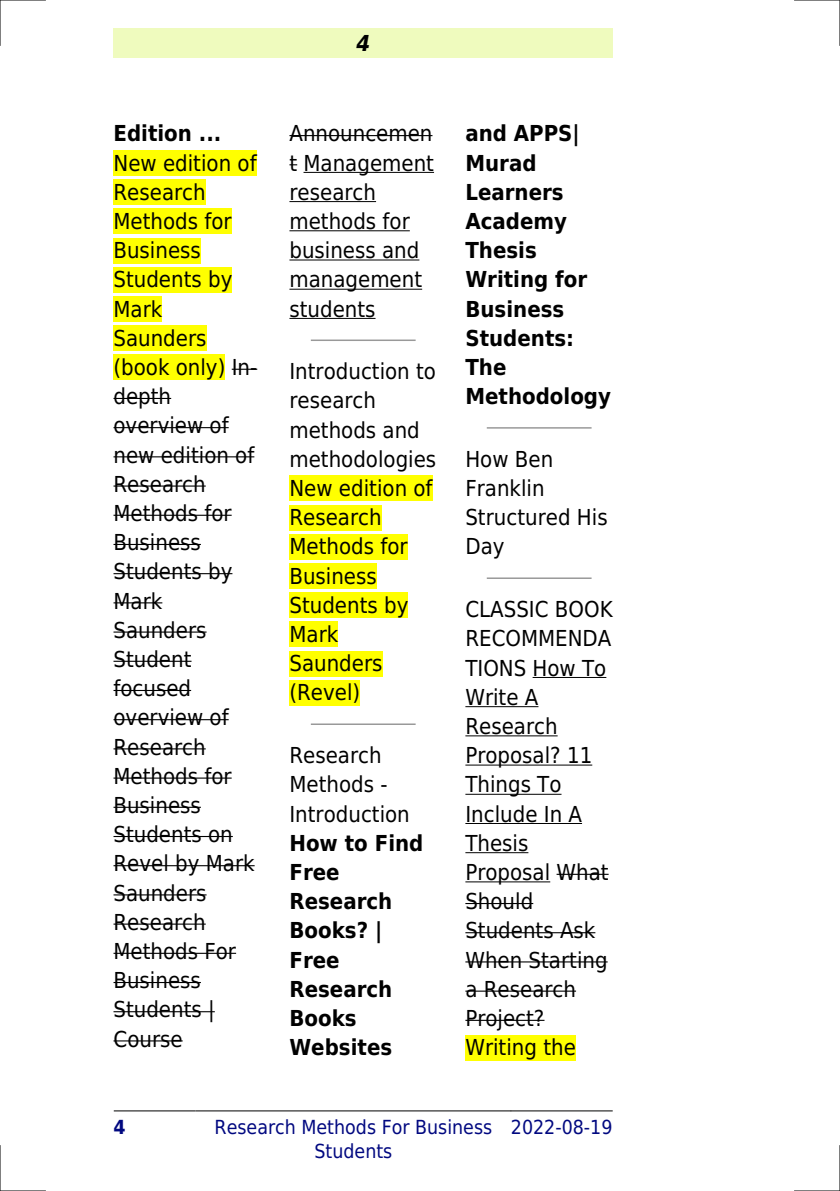
<style>
.page{position:relative;width:840px;height:1191px;background:#fff}
.page>*{position:absolute;margin:0;border:0;box-sizing:border-box;transform-origin:0 0}
.t1{font:22px/29.2px "DejaVu Sans Condensed";color:#000}
.t2{font:700 22px/29.2px "DejaVu Sans Condensed";color:#000}
.t3{font:italic 700 22px "DejaVu Sans Condensed";color:#000}
.t4{font:19.4px/23.2px "DejaVu Sans Condensed";color:#000880;text-align:center}
.t5{font:700 19.4px "DejaVu Sans Condensed";color:#000880}
</style>
<div class="page">
<div style="left:113px;top:28px;width:499px;height:30px;background:#effbbe"></div>
<hr style="left:114px;top:1110px;width:81px;height:1px;background:#000">
<hr style="left:196px;top:1110px;width:314px;height:1px;background:#000">
<hr style="left:511px;top:1110px;width:101px;height:1px;background:#000">
<div style="left:113px;top:150px;width:143px;height:26px;background:#ff0"></div>
<div style="left:113px;top:179px;width:93px;height:26px;background:#ff0"></div>
<div style="left:113px;top:208px;width:118px;height:26px;background:#ff0"></div>
<div style="left:113px;top:238px;width:88px;height:25px;background:#ff0"></div>
<div style="left:113px;top:267px;width:119px;height:25px;background:#ff0"></div>
<div style="left:113px;top:296px;width:49px;height:26px;background:#ff0"></div>
<div style="left:113px;top:325px;width:93px;height:26px;background:#ff0"></div>
<div style="left:113px;top:354px;width:112px;height:26px;background:#ff0"></div>
<svg style="left:231px;top:369px;width:26px;height:1px"></svg>
<hr style="left:113px;top:398px;width:58px;height:1px;background:#000">
<hr style="left:113px;top:427px;width:115px;height:1px;background:#000">
<hr style="left:113px;top:456px;width:141px;height:1px;background:#000">
<hr style="left:113px;top:485px;width:93px;height:1px;background:#000">
<hr style="left:113px;top:515px;width:118px;height:1px;background:#000">
<hr style="left:113px;top:544px;width:88px;height:1px;background:#000">
<hr style="left:113px;top:573px;width:119px;height:1px;background:#000">
<hr style="left:113px;top:602px;width:49px;height:1px;background:#000">
<hr style="left:113px;top:631px;width:93px;height:1px;background:#000">
<hr style="left:113px;top:660px;width:78px;height:2px;background:#000">
<hr style="left:113px;top:690px;width:78px;height:1px;background:#000">
<hr style="left:113px;top:719px;width:115px;height:1px;background:#000">
<hr style="left:113px;top:748px;width:93px;height:1px;background:#000">
<hr style="left:113px;top:777px;width:118px;height:1px;background:#000">
<hr style="left:113px;top:806px;width:88px;height:2px;background:#000">
<hr style="left:113px;top:836px;width:120px;height:1px;background:#000">
<hr style="left:113px;top:865px;width:141px;height:1px;background:#000">
<hr style="left:113px;top:894px;width:93px;height:1px;background:#000">
<hr style="left:113px;top:923px;width:93px;height:1px;background:#000">
<hr style="left:113px;top:952px;width:123px;height:2px;background:#000">
<hr style="left:113px;top:982px;width:88px;height:1px;background:#000">
<hr style="left:113px;top:1011px;width:102px;height:1px;background:#000">
<hr style="left:113px;top:1040px;width:69px;height:1px;background:#000">
<hr style="left:289px;top:135px;width:143px;height:1px;background:#000">
<hr style="left:303px;top:172px;width:131px;height:1px;background:#000">
<hr style="left:289px;top:201px;width:87px;height:1px;background:#000">
<hr style="left:289px;top:230px;width:120px;height:1px;background:#000">
<hr style="left:289px;top:259px;width:130px;height:1px;background:#000">
<hr style="left:289px;top:289px;width:133px;height:1px;background:#000">
<hr style="left:289px;top:318px;width:86px;height:1px;background:#000">
<hr style="left:311px;top:339px;width:103px;height:2px;background:#999">
<div style="left:289px;top:475px;width:143px;height:26px;background:#ff0"></div>
<div style="left:289px;top:505px;width:92px;height:25px;background:#ff0"></div>
<div style="left:289px;top:534px;width:118px;height:25px;background:#ff0"></div>
<div style="left:289px;top:563px;width:87px;height:26px;background:#ff0"></div>
<div style="left:289px;top:592px;width:119px;height:26px;background:#ff0"></div>
<div style="left:289px;top:621px;width:49px;height:26px;background:#ff0"></div>
<div style="left:289px;top:651px;width:93px;height:25px;background:#ff0"></div>
<div style="left:289px;top:680px;width:71px;height:25px;background:#ff0"></div>
<hr style="left:311px;top:723px;width:103px;height:2px;background:#999">
<hr style="left:487px;top:427px;width:103px;height:1px;background:#999">
<hr style="left:487px;top:577px;width:103px;height:2px;background:#999">
<hr style="left:532px;top:677px;width:74px;height:1px;background:#000">
<hr style="left:465px;top:706px;width:73px;height:1px;background:#000">
<hr style="left:465px;top:735px;width:92px;height:1px;background:#000">
<hr style="left:465px;top:764px;width:127px;height:1px;background:#000">
<hr style="left:465px;top:794px;width:96px;height:1px;background:#000">
<hr style="left:465px;top:823px;width:116px;height:1px;background:#000">
<hr style="left:465px;top:852px;width:63px;height:1px;background:#000">
<hr style="left:465px;top:881px;width:85px;height:1px;background:#000">
<hr style="left:556px;top:873px;width:52px;height:2px;background:#000">
<hr style="left:465px;top:903px;width:68px;height:1px;background:#000">
<hr style="left:465px;top:932px;width:130px;height:1px;background:#000">
<hr style="left:465px;top:961px;width:142px;height:1px;background:#000">
<hr style="left:465px;top:990px;width:110px;height:1px;background:#000">
<hr style="left:465px;top:1019px;width:79px;height:2px;background:#000">
<div style="left:465px;top:1034px;width:110px;height:26px;background:#ff0"></div>
<hr style="left:0;top:0;width:45px;height:1px;background:#000">
<hr style="left:794px;top:0;width:45px;height:1px;background:#000">
<hr style="left:0;top:1190px;width:45px;height:1px;background:#000">
<hr style="left:794px;top:1190px;width:45px;height:1px;background:#000">
<hr style="left:0;top:0;width:1px;height:45px;background:#000">
<hr style="left:0;top:1145px;width:1px;height:46px;background:#000">
<hr style="left:839px;top:0;width:1px;height:45px;background:#000">
<hr style="left:839px;top:1145px;width:1px;height:46px;background:#000">
<p class="t2" style="left:113px;top:119px;width:109px">Edition ...</p>
<p class="t1" style="left:113px;top:148px;width:145px">New edition of<br>Research<br>Methods for<br>Business<br>Students by<br>Mark<br>Saunders (book only) In&shy;depth overview of new edition of<br>Research<br>Methods for<br>Business<br>Students by<br>Mark<br>Saunders<br>Student focused overview of<br>Research<br>Methods for<br>Business<br>Students on<br>Revel by Mark<br>Saunders<br>Research<br>Methods For<br>Business<br>Students |<br>Course</p>
<p class="t3" style="left:356px;top:30px;width:15px">4</p>
<p class="t1" style="left:289px;top:119px;width:146px">Announcemen t Management research methods for business and management students</p>
<p class="t1" style="left:289px;top:357px;width:148px">Introduction to research methods and methodologies<br>New edition of<br>Research<br>Methods for<br>Business<br>Students by<br>Mark<br>Saunders (Revel)</p>
<p class="t1" style="left:289px;top:741px;width:122px">Research<br>Methods -<br>Introduction</p>
<p class="t2" style="left:289px;top:828px;width:135px">How to Find<br>Free<br>Research<br>Books? |<br>Free<br>Research<br>Books<br>Websites</p>
<p class="t2" style="left:465px;top:119px;width:147px">and APPS|<br>Murad<br>Learners<br>Academy<br>Thesis<br>Writing for<br>Business<br>Students:<br>The<br>Methodology</p>
<p class="t1" style="left:465px;top:444px;width:144px">How Ben<br>Franklin<br>Structured His<br>Day</p>
<p class="t1" style="left:465px;top:595px;width:149px">CLASSIC BOOK<br>RECOMMENDA<br>TIONS How To<br>Write A<br>Research<br>Proposal? 11<br>Things To<br>Include In A<br>Thesis<br>Proposal What<br>Should<br>Students Ask<br>When Starting a Research<br>Project?<br>Writing the</p>
<p class="t5" style="left:113px;top:1116px;width:14px">4</p>
<p class="t4" style="left:214px;top:1116px;width:279px">Research Methods For Business<br>Students</p>
<p class="t4" style="left:510px;top:1116px;width:103px">2022-08-19</p>
</div>
